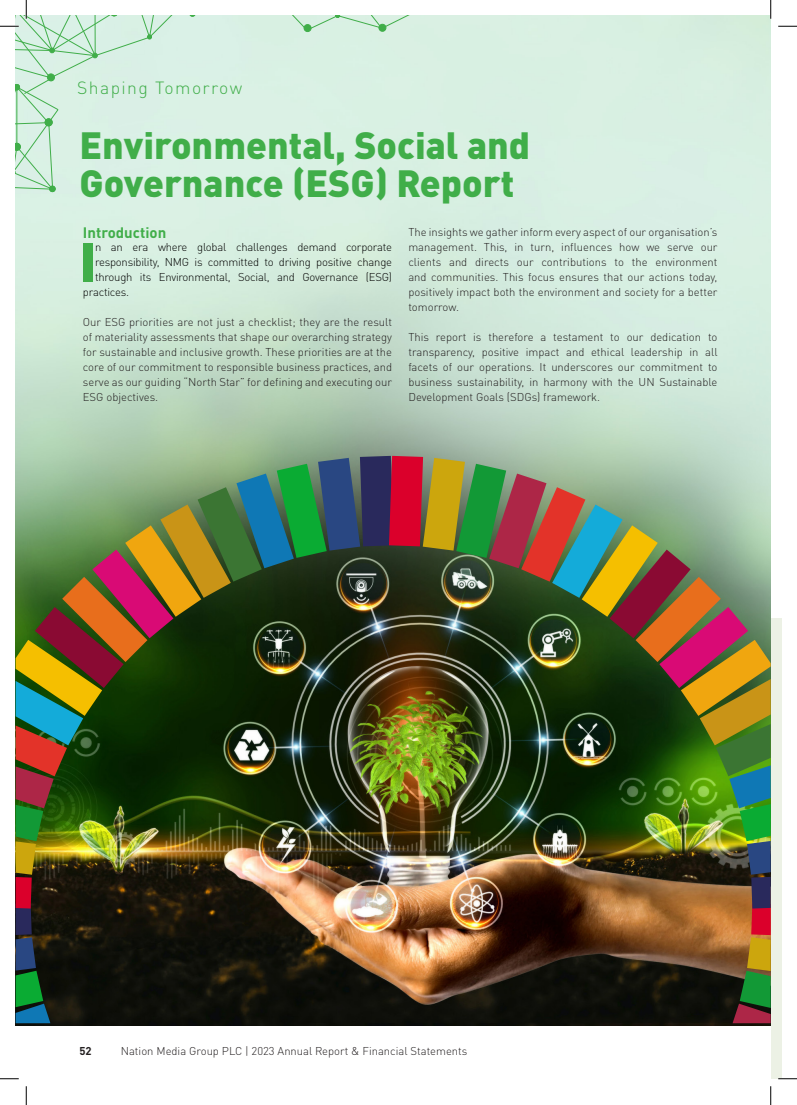
<style>
.page{position:relative;width:797px;height:1105px;background:#fff}
.page>*{position:absolute;margin:0;border:0;box-sizing:border-box;transform-origin:0 0}
.t1{font:900 53.38px "DIN Pro";color:#40ae49}
.t2{font:900 37.5px/37.5px "DIN Pro";color:#40ae49}
.t3{font:300 17.5px "DIN Pro";letter-spacing:.08em;color:#40ae49}
.t4{font:700 15px "DIN Pro";color:#40ae49}
.Pa2{font:300 11.25px/15px "DIN Pro";color:#231f20;text-align:justify}
.t5{font:300 11.25px "DIN Pro";letter-spacing:-.02em;color:#000}
.t6{font:700 11.25px "DIN Pro";color:#231f20}
</style>
<div class="page">
<img style="left:16px;top:16px;width:754px;height:1009px">
<img style="left:16px;top:456px;width:754px;height:567px">
<div style="left:770px;top:618px;width:11px;height:461px;background:#ecf1e5"></div>
<svg style="left:778px;top:25px;width:19px;height:2px"></svg>
<svg style="left:0;top:1078px;width:19px;height:1px"></svg>
<svg style="left:778px;top:1078px;width:19px;height:1px"></svg>
<svg style="left:0;top:0;width:719px;height:192px;background:#dbf0e4"></svg>
<svg style="left:25px;top:1086px;width:2px;height:19px"></svg>
<svg style="left:770px;top:0;width:1px;height:19px"></svg>
<svg style="left:770px;top:1086px;width:1px;height:19px"></svg>
<h3 class="t3" style="left:77px;top:74px;width:166px">Shaping Tomorrow</h3>
<p class="t2" style="left:79px;top:122px;width:452px">Environmental, Social and<br>Governance (ESG) Report</p>
<p class="t4" style="left:83px;top:220px;width:85px">Introduction</p>
<p class="t1" style="left:79px;top:216px;width:19px">I</p>
<p class="t5" style="left:95px;top:239px;width:298px">n an era where global challenges demand corporate</p>
<p class="Pa2" style="left:408px;top:224px;width:311px">The insights we gather inform every aspect of our organisation’s management. This, in turn, influences how we serve our clients and directs our contributions to the environment and communities. This focus ensures that our actions today, positively impact both the environment and society for a better tomorrow.</p>
<p class="Pa2" style="left:408px;top:329px;width:311px">This report is therefore a testament to our dedication to transparency, positive impact and ethical leadership in all facets of our operations. It underscores our commitment to business sustainability, in harmony with the UN Sustainable Development Goals (SDGs) framework.</p>
<p class="t5" style="left:95px;top:254px;width:298px">responsibility, NMG is committed to driving positive change</p>
<p class="t5" style="left:95px;top:269px;width:298px">through its Environmental, Social, and Governance (ESG)</p>
<p class="t5" style="left:83px;top:284px;width:48px">practices.</p>
<p class="Pa2" style="left:83px;top:314px;width:311px">Our ESG priorities are not just a checklist; they are the result of materiality assessments that shape our overarching strategy for sustainable and inclusive growth. These priorities are at the core of our commitment to responsible business practices, and serve as our guiding “North Star” for defining and executing our ESG objectives.</p>
<p class="t6" style="left:79px;top:1041px;width:14px">52</p>
<p class="Pa2" style="left:121px;top:1042px;width:348px">Nation Media Group PLC | 2023 Annual Report &amp; Financial Statements</p>
</div>
